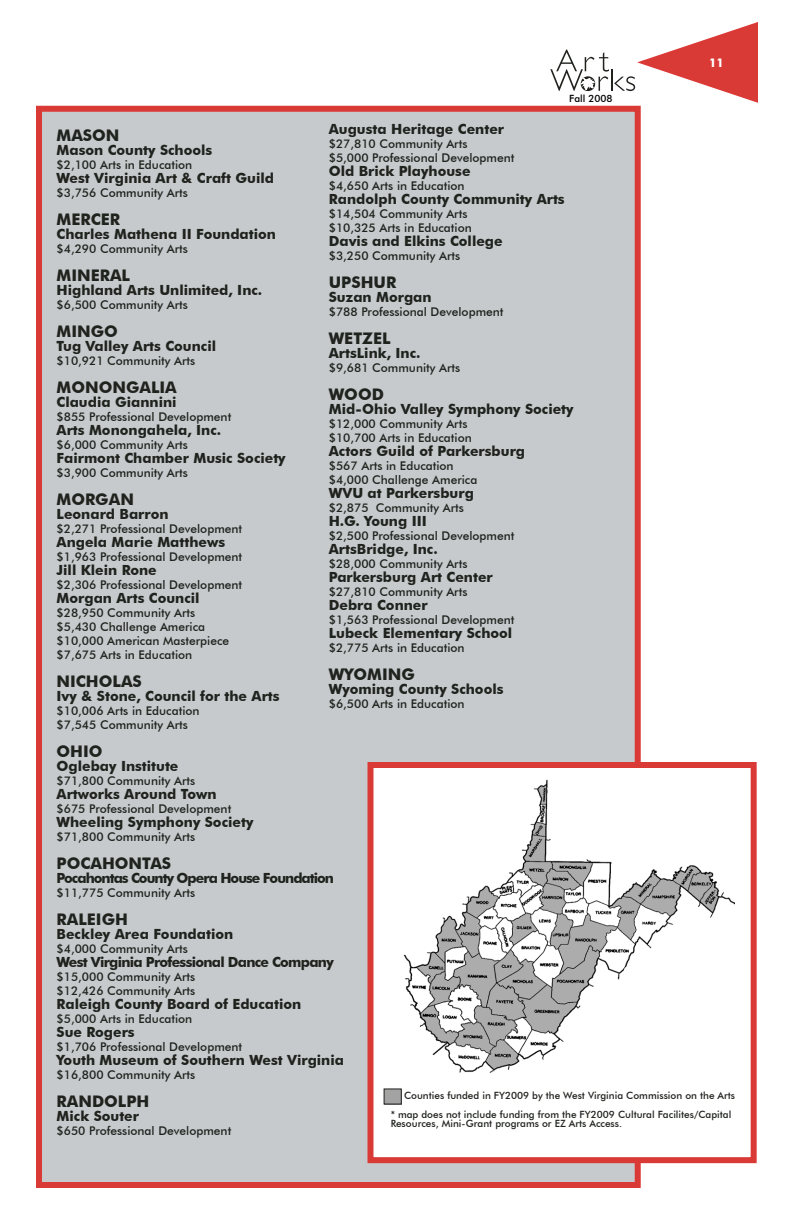
<style>
.page{position:relative;width:792px;height:1224px;background:#fff}
.page>*{position:absolute;margin:0;border:0;box-sizing:border-box;transform-origin:0 0}
.t1{font:700 16px "Futura BT";color:#1f221d}
.t2{font:700 14px "Futura BT";color:#1f221d}
.t3{font:700 14px "Futura BT";letter-spacing:-.07em;color:#1f221d}
.t4{font:700 14px "Futura BT";letter-spacing:-.05em;color:#1f221d}
.t5{font:500 12px/14px "Futura BT";color:#1f221d}
.t6{font:700 12px "Futura BT";color:#fff}
.t7{font:500 10px/18.5px "Futura BT";color:#1f221d}
.t8{font:500 10px "Futura BT";color:#000}
</style>
<div class="page">
<svg style="left:550px;top:22px;width:208px;height:81px"></svg>
<div style="left:39px;top:109px;width:599px;height:1076px;background:#c6cacc"></div>
<div style="left:36px;top:106px;width:605px;height:1082px;border:6px solid #da3a36"></div>
<div style="left:370px;top:765px;width:384px;height:395px;background:#fff"></div>
<div style="left:368px;top:762px;width:389px;height:401px;border:6px solid #da3a36"></div>
<div style="left:384px;top:1089px;width:17px;height:15px;background:#a3a3a3"></div>
<div style="left:384px;top:1088px;width:18px;height:17px;border:1px solid #1f221d"></div>
<img style="left:403px;top:779px;width:332px;height:294px">
<p class="t8" style="left:569px;top:92px;width:45px">Fall 2008</p>
<p class="t6" style="left:709px;top:55px;width:16px">11</p>
<p class="t2" style="left:329px;top:121px;width:177px">Augusta Heritage Center</p>
<p class="t5" style="left:329px;top:137px;width:187px">$27,810 Community Arts<br>$5,000 Professional Development</p>
<p class="t2" style="left:329px;top:163px;width:143px">Old Brick Playhouse</p>
<p class="t5" style="left:329px;top:179px;width:137px">$4,650 Arts in Education</p>
<p class="t2" style="left:329px;top:191px;width:237px">Randolph County Community Arts</p>
<p class="t5" style="left:329px;top:207px;width:145px">$14,504 Community Arts $10,325 Arts in Education</p>
<p class="t2" style="left:329px;top:233px;width:175px">Davis and Elkins College</p>
<p class="t5" style="left:329px;top:249px;width:133px">$3,250 Community Arts</p>
<h1 class="t1" style="left:329px;top:273px;width:69px">UPSHUR</h1>
<p class="t2" style="left:329px;top:289px;width:104px">Suzan Morgan</p>
<p class="t5" style="left:329px;top:305px;width:176px">$788 Professional Development</p>
<h1 class="t1" style="left:329px;top:329px;width:63px">WETZEL</h1>
<p class="t2" style="left:329px;top:345px;width:93px">ArtsLink, Inc.</p>
<p class="t5" style="left:329px;top:361px;width:133px">$9,681 Community Arts</p>
<h1 class="t1" style="left:329px;top:385px;width:57px">WOOD</h1>
<p class="t2" style="left:329px;top:401px;width:246px">Mid-Ohio Valley Symphony Society</p>
<p class="t5" style="left:329px;top:417px;width:145px">$12,000 Community Arts $10,700 Arts in Education</p>
<p class="t2" style="left:329px;top:443px;width:198px">Actors Guild of Parkersburg</p>
<p class="t5" style="left:329px;top:459px;width:150px">$567 Arts in Education $4,000 Challenge America</p>
<p class="t2" style="left:329px;top:485px;width:147px">WVU at Parkersburg</p>
<p class="t5" style="left:329px;top:501px;width:137px">$2,875 Community Arts</p>
<p class="t2" style="left:329px;top:513px;width:99px">H.G. Young III</p>
<p class="t5" style="left:329px;top:529px;width:187px">$2,500 Professional Development</p>
<p class="t2" style="left:329px;top:541px;width:110px">ArtsBridge, Inc.</p>
<p class="t5" style="left:329px;top:557px;width:140px">$28,000 Community Arts</p>
<p class="t2" style="left:329px;top:569px;width:166px">Parkersburg Art Center</p>
<p class="t5" style="left:329px;top:585px;width:140px">$27,810 Community Arts</p>
<p class="t2" style="left:329px;top:597px;width:101px">Debra Conner</p>
<p class="t5" style="left:329px;top:613px;width:187px">$1,563 Professional Development</p>
<p class="t2" style="left:329px;top:625px;width:185px">Lubeck Elementary School</p>
<p class="t5" style="left:329px;top:641px;width:137px">$2,775 Arts in Education</p>
<h1 class="t1" style="left:329px;top:665px;width:88px">WYOMING</h1>
<p class="t2" style="left:329px;top:681px;width:176px">Wyoming County Schools</p>
<p class="t5" style="left:329px;top:697px;width:137px">$6,500 Arts in Education</p>
<h1 class="t1" style="left:57px;top:125px;width:64px">MASON</h1>
<p class="t2" style="left:57px;top:141px;width:157px">Mason County Schools</p>
<p class="t5" style="left:57px;top:157px;width:137px">$2,100 Arts in Education</p>
<p class="t2" style="left:57px;top:169px;width:219px">West Virginia Art &amp; Craft Guild</p>
<p class="t5" style="left:57px;top:185px;width:133px">$3,756 Community Arts</p>
<h1 class="t1" style="left:57px;top:209px;width:65px">MERCER</h1>
<p class="t2" style="left:57px;top:225px;width:221px">Charles Mathena II Foundation</p>
<p class="t5" style="left:57px;top:241px;width:133px">$4,290 Community Arts</p>
<h1 class="t1" style="left:57px;top:265px;width:75px">MINERAL</h1>
<p class="t2" style="left:57px;top:281px;width:207px">Highland Arts Unlimited, Inc.</p>
<p class="t5" style="left:57px;top:297px;width:133px">$6,500 Community Arts</p>
<h1 class="t1" style="left:57px;top:321px;width:63px">MINGO</h1>
<p class="t2" style="left:57px;top:337px;width:161px">Tug Valley Arts Council</p>
<p class="t5" style="left:57px;top:353px;width:140px">$10,921 Community Arts</p>
<h1 class="t1" style="left:57px;top:377px;width:122px">MONONGALIA</h1>
<p class="t2" style="left:57px;top:393px;width:122px">Claudia Giannini</p>
<p class="t5" style="left:57px;top:409px;width:176px">$855 Professional Development</p>
<p class="t2" style="left:57px;top:421px;width:166px">Arts Monongahela, Inc.</p>
<p class="t5" style="left:57px;top:437px;width:133px">$6,000 Community Arts</p>
<p class="t2" style="left:57px;top:449px;width:231px">Fairmont Chamber Music Society</p>
<p class="t5" style="left:57px;top:465px;width:133px">$3,900 Community Arts</p>
<h1 class="t1" style="left:57px;top:489px;width:79px">MORGAN</h1>
<p class="t2" style="left:57px;top:505px;width:114px">Leonard Barron</p>
<p class="t5" style="left:57px;top:521px;width:187px">$2,271 Professional Development</p>
<p class="t2" style="left:57px;top:533px;width:170px">Angela Marie Matthews</p>
<p class="t5" style="left:57px;top:549px;width:187px">$1,963 Professional Development</p>
<p class="t2" style="left:57px;top:561px;width:102px">Jill Klein Rone</p>
<p class="t5" style="left:57px;top:577px;width:187px">$2,306 Professional Development</p>
<p class="t2" style="left:57px;top:589px;width:145px">Morgan Arts Council</p>
<p class="t5" style="left:57px;top:605px;width:174px">$28,950 Community Arts $5,430 Challenge America $10,000 American Masterpiece $7,675 Arts in Education</p>
<h1 class="t1" style="left:57px;top:671px;width:87px">NICHOLAS</h1>
<p class="t2" style="left:57px;top:687px;width:225px">Ivy &amp; Stone, Council for the Arts</p>
<p class="t5" style="left:57px;top:703px;width:145px">$10,006 Arts in Education $7,545 Community Arts</p>
<h1 class="t1" style="left:57px;top:741px;width:47px">OHIO</h1>
<p class="t2" style="left:57px;top:757px;width:123px">Oglebay Institute</p>
<p class="t5" style="left:57px;top:773px;width:140px">$71,800 Community Arts</p>
<p class="t2" style="left:57px;top:785px;width:162px">Artworks Around Town</p>
<p class="t5" style="left:57px;top:801px;width:176px">$675 Professional Development</p>
<p class="t2" style="left:57px;top:813px;width:198px">Wheeling Symphony Society</p>
<p class="t5" style="left:57px;top:829px;width:140px">$71,800 Community Arts</p>
<h1 class="t1" style="left:57px;top:853px;width:116px">POCAHONTAS</h1>
<p class="t3" style="left:57px;top:869px;width:279px">Pocahontas County Opera House Foundation</p>
<p class="t5" style="left:57px;top:885px;width:140px">$11,775 Community Arts</p>
<h1 class="t1" style="left:57px;top:909px;width:73px">RALEIGH</h1>
<p class="t2" style="left:57px;top:925px;width:178px">Beckley Area Foundation</p>
<p class="t5" style="left:57px;top:941px;width:133px">$4,000 Community Arts</p>
<p class="t4" style="left:57px;top:953px;width:279px">West Virginia Professional Dance Company</p>
<p class="t5" style="left:57px;top:969px;width:140px">$15,000 Community Arts $12,426 Community Arts</p>
<p class="t2" style="left:57px;top:995px;width:246px">Raleigh County Board of Education</p>
<p class="t5" style="left:57px;top:1011px;width:137px">$5,000 Arts in Education</p>
<p class="t2" style="left:57px;top:1023px;width:80px">Sue Rogers</p>
<p class="t5" style="left:57px;top:1039px;width:187px">$1,706 Professional Development</p>
<p class="t2" style="left:57px;top:1051px;width:289px">Youth Museum of Southern West Virginia</p>
<p class="t5" style="left:57px;top:1067px;width:140px">$16,800 Community Arts</p>
<h1 class="t1" style="left:57px;top:1091px;width:94px">RANDOLPH</h1>
<p class="t2" style="left:57px;top:1107px;width:84px">Mick Souter</p>
<p class="t5" style="left:57px;top:1123px;width:176px">$650 Professional Development</p>
<p class="t7" style="left:391px;top:1086px;width:346px;text-indent:13px">Counties funded in FY2009 by the West Virginia Commission on the Arts * map does not include funding from the FY2009 Cultural Facilites/Capital</p>
<p class="t7" style="left:391px;top:1114px;width:233px">Resources, Mini-Grant programs or EZ Arts Access.</p>
</div>
